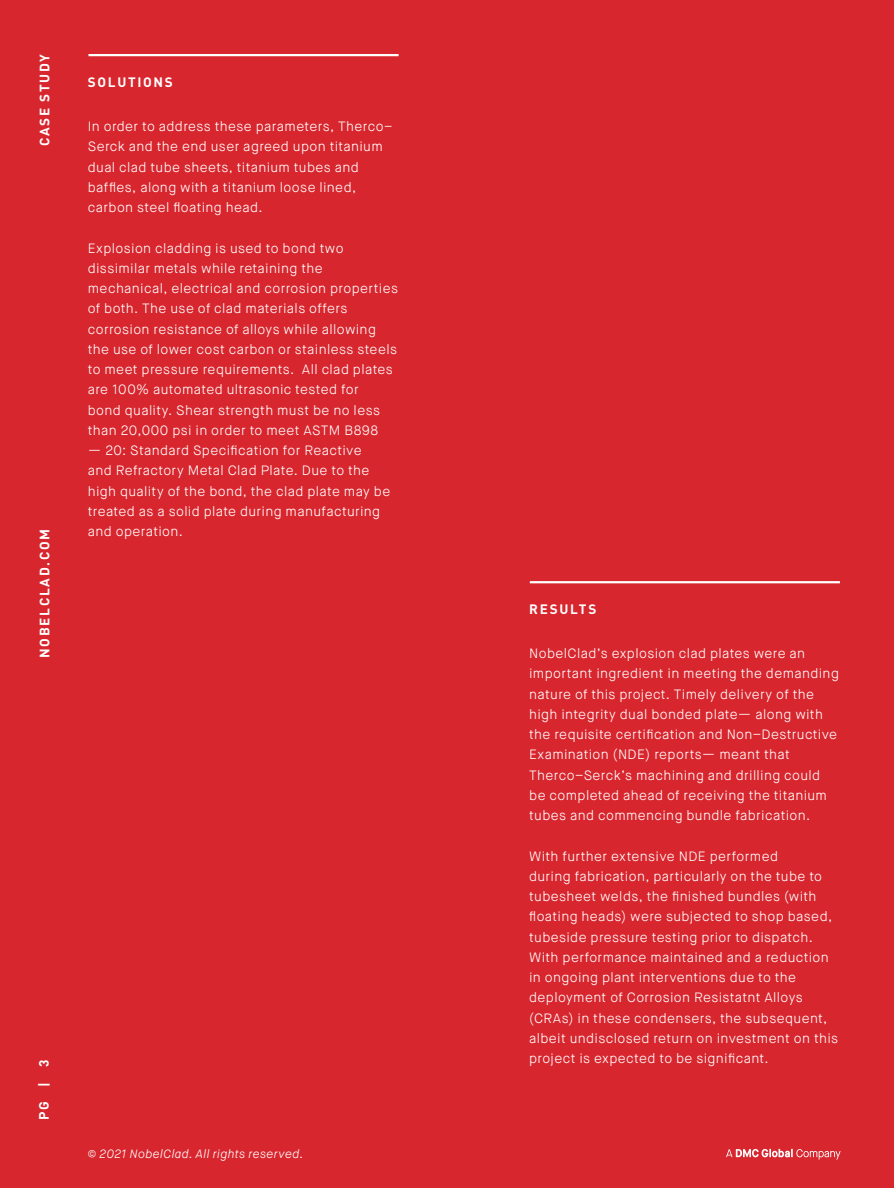
<style>
.page{position:relative;width:894px;height:1188px;background:#fff}
.page>*{position:absolute;margin:0;border:0;box-sizing:border-box;transform-origin:0 0}
.t1{font:300 13.5px/20.2px "Maison Neue";letter-spacing:.03em;color:#fff}
.t2{font:700 13.5px "DIN Pro";letter-spacing:.125em;color:#fff}
.t3{font:italic 300 12px "Maison Neue";letter-spacing:.03em;color:#fff}
</style>
<div class="page">
<div style="left:0;top:0;width:893px;height:1188px;background:#d8262e"></div>
<hr style="left:88px;top:54px;width:310px;height:2px;background:#fff">
<hr style="left:529px;top:581px;width:310px;height:2px;background:#fff">
<svg style="left:726px;top:1149px;width:114px;height:11px"></svg>
<p class="t2" style="left:35px;top:146px;width:94px;rotate:-90deg">CASE STUDY</p>
<p class="t2" style="left:35px;top:658px;width:130px;rotate:-90deg">NOBELCLAD.COM</p>
<p class="t2" style="left:88px;top:73px;width:86px">SOLUTIONS</p>
<p class="t1" style="left:88px;top:116px;width:306px">In order to address these parameters, Therco– Serck and the end user agreed upon titanium dual clad tube sheets, titanium tubes and baffles, along with a titanium loose lined, carbon steel floating head.</p>
<p class="t1" style="left:88px;top:238px;width:311px">Explosion cladding is used to bond two dissimilar metals while retaining the mechanical, electrical and corrosion properties of both. The use of clad materials offers corrosion resistance of alloys while allowing the use of lower cost carbon or stainless steels to meet pressure requirements. All clad plates are 100% automated ultrasonic tested for<br>bond quality. Shear strength must be no less than 20,000 psi in order to meet ASTM B898</p>
<p class="t1" style="left:88px;top:440px;width:304px">— 20: Standard Specification for Reactive<br>and Refractory Metal Clad Plate. Due to the high quality of the bond, the clad plate may be treated as a solid plate during manufacturing and operation.</p>
<p class="t2" style="left:35px;top:1120px;width:62px;rotate:-90deg">PG | 3</p>
<p class="t3" style="left:88px;top:1147px;width:217px">© 2021 NobelClad. All rights reserved.</p>
<p class="t2" style="left:529px;top:600px;width:69px">RESULTS</p>
<p class="t1" style="left:529px;top:643px;width:311px">NobelClad’s explosion clad plates were an important ingredient in meeting the demanding nature of this project. Timely delivery of the high integrity dual bonded plate— along with the requisite certification and Non–Destructive Examination (NDE) reports— meant that Therco–Serck’s machining and drilling could be completed ahead of receiving the titanium tubes and commencing bundle fabrication.</p>
<p class="t1" style="left:529px;top:846px;width:310px">With further extensive NDE performed<br>during fabrication, particularly on the tube to tubesheet welds, the finished bundles (with floating heads) were subjected to shop based, tubeside pressure testing prior to dispatch.<br>With performance maintained and a reduction in ongoing plant interventions due to the deployment of Corrosion Resistatnt Alloys (CRAs) in these condensers, the subsequent, albeit undisclosed return on investment on this project is expected to be significant.</p>
</div>
